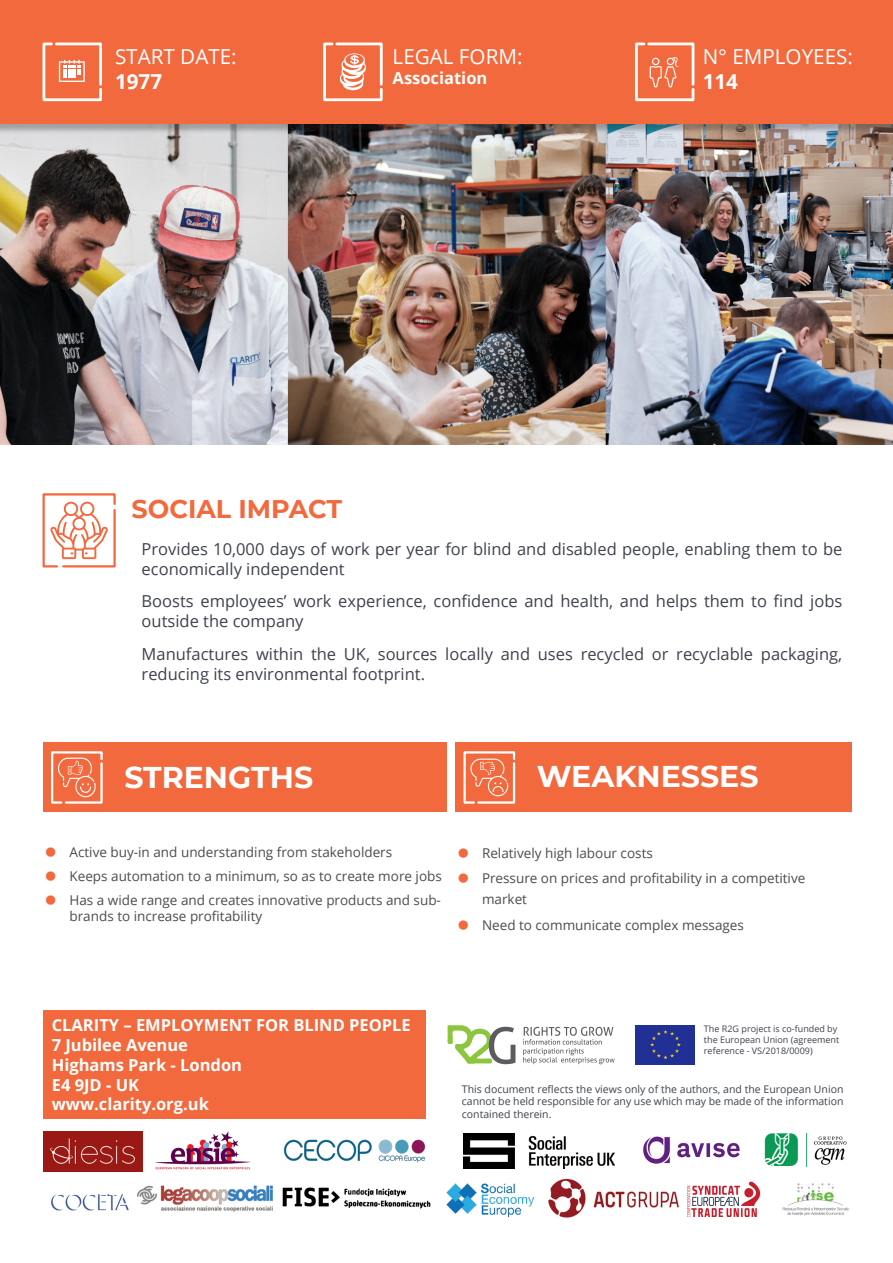
<style>
.page{position:relative;width:893px;height:1263px;background:#fff}
.page>*{position:absolute;margin:0;border:0;box-sizing:border-box;transform-origin:0 0}
.t1{font:700 30px "Montserrat";color:#fff}
.t2{font:700 25.5px "Montserrat";color:#f2693d}
.t3{font:20.7px "Open Sans";color:#fff}
.t4{font:700 20.7px "Open Sans";color:#fff}
.t5{font:16.5px/19.8px "Open Sans";color:#3e424d}
.t6{font:700 16.5px "Open Sans";color:#fff}
.t7{font:13.5px/16.2px "Open Sans";color:#4b4c4d}
.t8{font:10.5px/12.6px "Open Sans";color:#3e424d;text-align:justify}
.t9{font:9px/10.8px "Open Sans";color:#3e424d}
</style>
<div class="page">
<img style="left:0;top:134px;width:893px;height:311px">
<svg style="left:42px;top:493px;width:74px;height:75px"></svg>
<div style="left:455px;top:743px;width:396px;height:69px;background:#f2693d"></div>
<svg style="left:463px;top:751px;width:53px;height:53px"></svg>
<div style="left:43px;top:743px;width:403px;height:69px;background:#f2693d"></div>
<svg style="left:51px;top:751px;width:52px;height:53px"></svg>
<img style="left:43px;top:1131px;width:99px;height:40px">
<img style="left:548px;top:1178px;width:131px;height:40px">
<img style="left:643px;top:1136px;width:97px;height:28px">
<img style="left:283px;top:1139px;width:143px;height:24px">
<img style="left:764px;top:1133px;width:83px;height:35px">
<img style="left:51px;top:1193px;width:78px;height:18px">
<img style="left:155px;top:1131px;width:96px;height:39px">
<img style="left:282px;top:1187px;width:149px;height:22px">
<img style="left:137px;top:1185px;width:135px;height:27px">
<img style="left:782px;top:1183px;width:67px;height:33px">
<img style="left:687px;top:1181px;width:74px;height:36px">
<img style="left:446px;top:1183px;width:89px;height:34px">
<img style="left:464px;top:1133px;width:150px;height:35px">
<div style="left:0;top:0;width:893px;height:134px;background:#231f20;opacity:.31"></div>
<div style="left:0;top:0;width:893px;height:123px;background:#f2693d"></div>
<svg style="left:42px;top:42px;width:60px;height:60px"></svg>
<svg style="left:323px;top:42px;width:60px;height:60px"></svg>
<svg style="left:635px;top:42px;width:60px;height:60px"></svg>
<div style="left:43px;top:1010px;width:383px;height:109px;background:#f2693d"></div>
<div style="left:636px;top:1025px;width:59px;height:39px;background:#213094"></div>
<svg style="left:650px;top:1030px;width:31px;height:29px"></svg>
<svg style="left:523px;top:1027px;width:92px;height:37px"></svg>
<svg style="left:447px;top:1025px;width:68px;height:39px"></svg>
<p class="t3" style="left:115px;top:42px;width:123px">START DATE:</p>
<p class="t4" style="left:115px;top:66px;width:49px">1977</p>
<p class="t3" style="left:393px;top:42px;width:131px">LEGAL FORM:</p>
<p class="t6" style="left:393px;top:66px;width:96px">Association</p>
<p class="t2" style="left:132px;top:491px;width:212px">SOCIAL IMPACT</p>
<p class="t3" style="left:703px;top:42px;width:152px">N° EMPLOYEES:</p>
<p class="t4" style="left:703px;top:66px;width:37px">114</p>
<p class="t5" style="left:142px;top:539px;width:702px">Provides 10,000 days of work per year for blind and disabled people, enabling them to be economically independent</p>
<p class="t5" style="left:142px;top:591px;width:702px">Boosts employees’ work experience, confidence and health, and helps them to find jobs outside the company</p>
<p class="t5" style="left:142px;top:643px;width:702px">Manufactures within the UK, sources locally and uses recycled or recyclable packaging, reducing its environmental footprint.</p>
<p class="t1" style="left:124px;top:755px;width:190px">STRENGTHS</p>
<p class="t1" style="left:537px;top:754px;width:223px">WEAKNESSES</p>
<p class="t7" style="left:70px;top:843px;width:324px">Active buy-in and understanding from stakeholders</p>
<p class="t7" style="left:70px;top:867px;width:374px">Keeps automation to a minimum, so as to create more jobs</p>
<p class="t7" style="left:70px;top:892px;width:373px">Has a wide range and creates innovative products and sub&shy;brands to increase profitability</p>
<p class="t7" style="left:482px;top:845px;width:172px">Relatively high labour costs</p>
<p class="t7" style="left:482px;top:867px;width:325px;line-height:21px">Pressure on prices and profitability in a competitive market</p>
<p class="t7" style="left:482px;top:916px;width:263px">Need to communicate complex messages</p>
<p class="t6" style="left:52px;top:1013px;width:361px">CLARITY – EMPLOYMENT FOR BLIND PEOPLE</p>
<p class="t6" style="left:52px;top:1033px;width:138px">7 Jubilee Avenue</p>
<p class="t6" style="left:52px;top:1053px;width:192px">Highams Park - London</p>
<p class="t6" style="left:52px;top:1073px;width:89px">E4 9JD - UK</p>
<p class="t6" style="left:52px;top:1093px;width:159px">www.clarity.org.uk</p>
<p class="t9" style="left:704px;top:1023px;width:137px">The R2G project is co-funded by the European Union (agreement reference - VS/2018/0009)</p>
<p class="t8" style="left:462px;top:1082px;width:383px">This document reflects the views only of the authors, and the European Union cannot be held responsible for any use which may be made of the information contained therein.</p>
</div>
